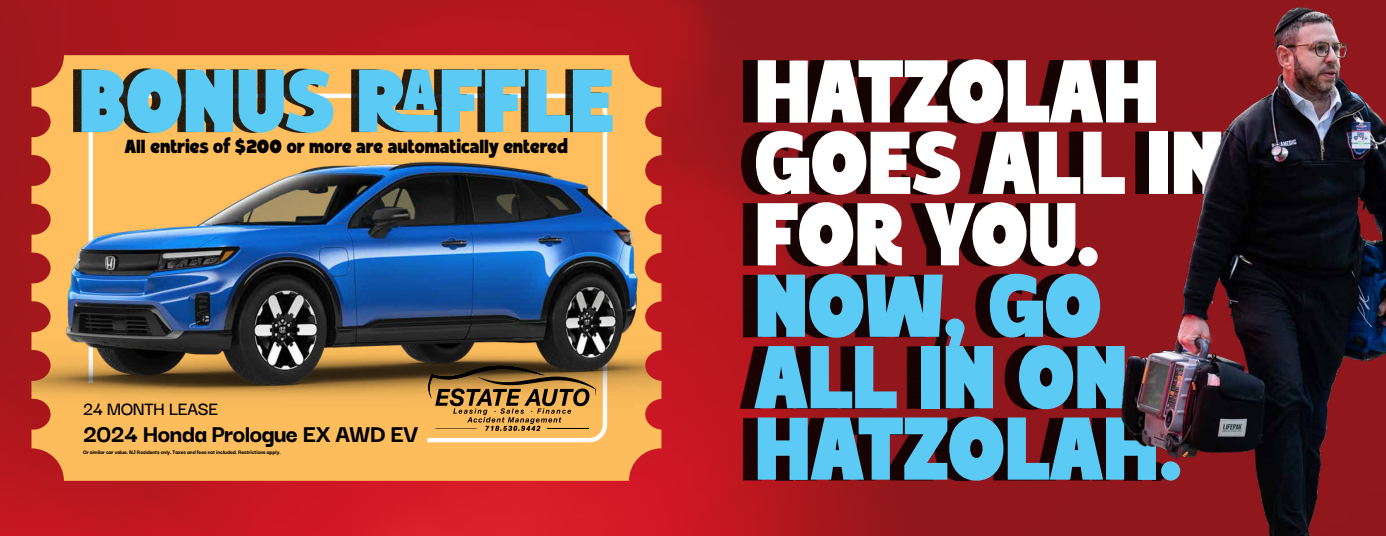
<style>
.page{position:relative;width:1386px;height:536px;background:#fff}
.page>*{position:absolute;margin:0;border:0;box-sizing:border-box;transform-origin:0 0}
.t1{font:88.81px/71.4px "TRICK Bold";color:#5bcbf5}
.t2{font:88.81px/71.4px "TRICK Bold";color:#fff}
.t3{font:800 26.25px "Darker Grotesque";letter-spacing:-.02em;color:#000}
.t4{font:600 20.12px "Darker Grotesque";letter-spacing:-.02em;color:#000}
.t5{font:18.9px "TRICK Bold";color:#000}
.t6{font:800 6.12px "Darker Grotesque";letter-spacing:-.02em;color:#000}
</style>
<div class="page">
<img style="left:0;top:0;width:1065px;height:536px">
<img style="left:32px;top:55px;width:630px;height:425px">
<svg style="left:740px;top:59px;width:325px;height:421px;background:#4b0b0d"></svg>
<img style="left:1065px;top:0;width:321px;height:536px">
<svg style="left:428px;top:365px;width:168px;height:66px;background:#a1793b"></svg>
<h1 class="t1" style="left:78px;top:62px;width:538px">BONUS RAFFLE</h1>
<h3 class="t5" style="left:125px;top:132px;width:445px">All entries of $200 or more are automatically entered</h3>
<h3 class="t4" style="left:83px;top:397px;width:137px">24 MONTH LEASE</h3>
<h2 class="t3" style="left:83px;top:417px;width:337px">2024 Honda Prologue EX AWD EV</h2>
<p class="t6" style="left:83px;top:448px;width:199px">Or similar car value. NJ Residents only. Taxes and fees not included. Restrictions apply.</p>
<h1 class="t2" style="left:755px;top:52px;width:471px">HATZOLAH<br>GOES ALL IN<br>FOR YOU.</h1>
<h1 class="t1" style="left:755px;top:267px;width:429px">NOW, GO<br>ALL IN ON<br>HATZOLAH.</h1>
</div>
